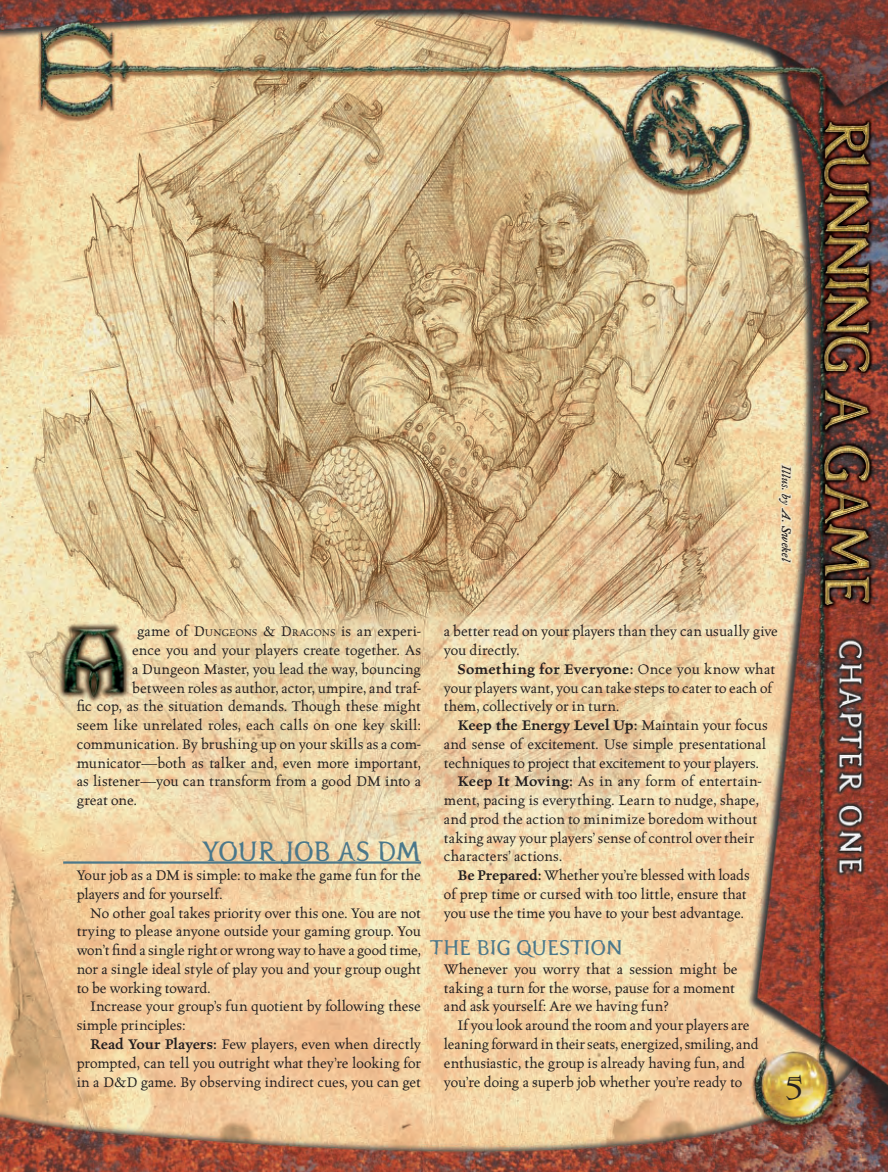
<style>
.page{position:relative;width:888px;height:1172px;background:#fff}
.page>*{position:absolute;margin:0;border:0;box-sizing:border-box;transform-origin:0 0}
.t1{font:33.75px "Alchemy Gold A24";color:#231f20}
.t2{font:27px "Pterra dactyl";letter-spacing:-.015em;color:#4b788b}
.t3{font:20.55px "Pterra dactyl";letter-spacing:-.005em;color:#4b788b}
.t4{font:500 15.75px/18.8px "Celestia Antiqua";letter-spacing:-.005em;color:#231f20}
.t5{font:600 15.75px "Celestia Antiqua";color:#231f20}
.t6{font:500 15.75px "Celestia Antiqua";letter-spacing:.015em;color:#231f20}
.t7{font:italic 13.5px "FR Fell Type";letter-spacing:-.015em;color:#231f20}
.s1{font-size:10.95px}
.s2{font-weight:600}
.s3{font-weight:500}
</style>
<div class="page">
<img style="left:0;top:0;width:888px;height:1171px">
<hr style="left:63px;top:861px;width:358px;height:2px;background:#4b788b">
<p class="t7" style="left:790px;top:464px;width:99px;rotate:90deg">Illus. by A. Swekel</p>
<p class="t4" style="left:137px;top:622px;width:285px">game of D<span class="s1">UNGEONS</span> &amp; D<span class="s1">RAGONS</span> is an experi-</p>
<p class="t4" style="left:132px;top:641px;width:290px">ence you and your players create together. As</p>
<p class="t4" style="left:132px;top:660px;width:290px">a Dungeon Master, you lead the way, bouncing</p>
<p class="t4" style="left:132px;top:679px;width:290px">between roles as author, actor, umpire, and traf-</p>
<p class="t4" style="left:77px;top:697px;width:346px">fic cop, as the situation demands. Though these might</p>
<p class="t4" style="left:77px;top:716px;width:346px">seem like unrelated roles, each calls on one key skill:</p>
<p class="t4" style="left:77px;top:735px;width:346px">communication. By brushing up on your skills as a com-</p>
<p class="t4" style="left:77px;top:754px;width:346px">municator—both as talker and, even more important,</p>
<p class="t4" style="left:77px;top:772px;width:346px">as listener—you can transform from a good DM into a</p>
<p class="t4" style="left:77px;top:791px;width:62px">great one.</p>
<h2 class="t2" style="left:203px;top:842px;width:220px">YOUR JOB AS DM</h2>
<p class="t4" style="left:77px;top:866px;width:346px">Your job as a DM is simple: to make the game fun for the players and for yourself.</p>
<p class="t4" style="left:77px;top:904px;width:346px;text-align:justify;text-indent:13px">No other goal takes priority over this one. You are not trying to please anyone outside your gaming group. You won’t find a single right or wrong way to have a good time, nor a single ideal style of play you and your group ought to be working toward.</p>
<p class="t4" style="left:77px;top:997px;width:346px;text-indent:14px">Increase your group’s fun quotient by following these simple principles:</p>
<p class="t4" style="left:77px;top:1035px;width:346px;text-align:justify;text-indent:14px"><span class="s2">Read Your Players:</span> Few players, even when directly prompted, can tell you outright what they’re looking for in a D&amp;D game. By observing indirect cues, you can get</p>
<p class="t4" style="left:444px;top:622px;width:336px">a better read on your players than they can usually give you directly.</p>
<p class="t4" style="left:444px;top:660px;width:333px;text-indent:13px"><span class="s2">Something for Everyone:</span> Once you know what your players want, you can take steps to cater to each of them, collectively or in turn.</p>
<p class="t5" style="left:457px;top:718px;width:312px">Keep the Energy Level Up: <span class="s3">Maintain your focus</span></p>
<p class="t4" style="left:444px;top:735px;width:324px">and sense of excitement. Use simple presentational</p>
<p class="t4" style="left:444px;top:754px;width:316px">techniques to project that excitement to your players.</p>
<p class="t6" style="left:457px;top:774px;width:306px"><span class="s2">Keep It Moving:</span> As in any form of entertain-</p>
<p class="t4" style="left:444px;top:791px;width:316px">ment, pacing is everything. Learn to nudge, shape,</p>
<p class="t4" style="left:444px;top:810px;width:315px">and prod the action to minimize boredom without</p>
<p class="t4" style="left:444px;top:829px;width:312px">taking away your players’ sense of control over their</p>
<p class="t4" style="left:444px;top:847px;width:120px">characters’ actions.</p>
<p class="t4" style="left:457px;top:866px;width:294px"><span class="s2">Be Prepared:</span> Whether you’re blessed with loads</p>
<p class="t4" style="left:444px;top:885px;width:304px">of prep time or cursed with too little, ensure that</p>
<p class="t4" style="left:444px;top:904px;width:301px">you use the time you have to your best advantage.</p>
<h3 class="t3" style="left:430px;top:940px;width:194px">THE BIG QUESTION</h3>
<p class="t4" style="left:444px;top:960px;width:295px">Whenever you worry that a session might be taking a turn for the worse, pause for a moment and ask yourself: Are we having fun?</p>
<p class="t4" style="left:444px;top:1016px;width:316px;text-indent:13px">If you look around the room and your players are leaning forward in their seats, energized, smiling, and enthusiastic, the group is already having fun, and you’re doing a superb job whether you’re ready to</p>
<h1 class="t1" style="left:783px;top:1066px;width:22px">5</h1>
</div>
